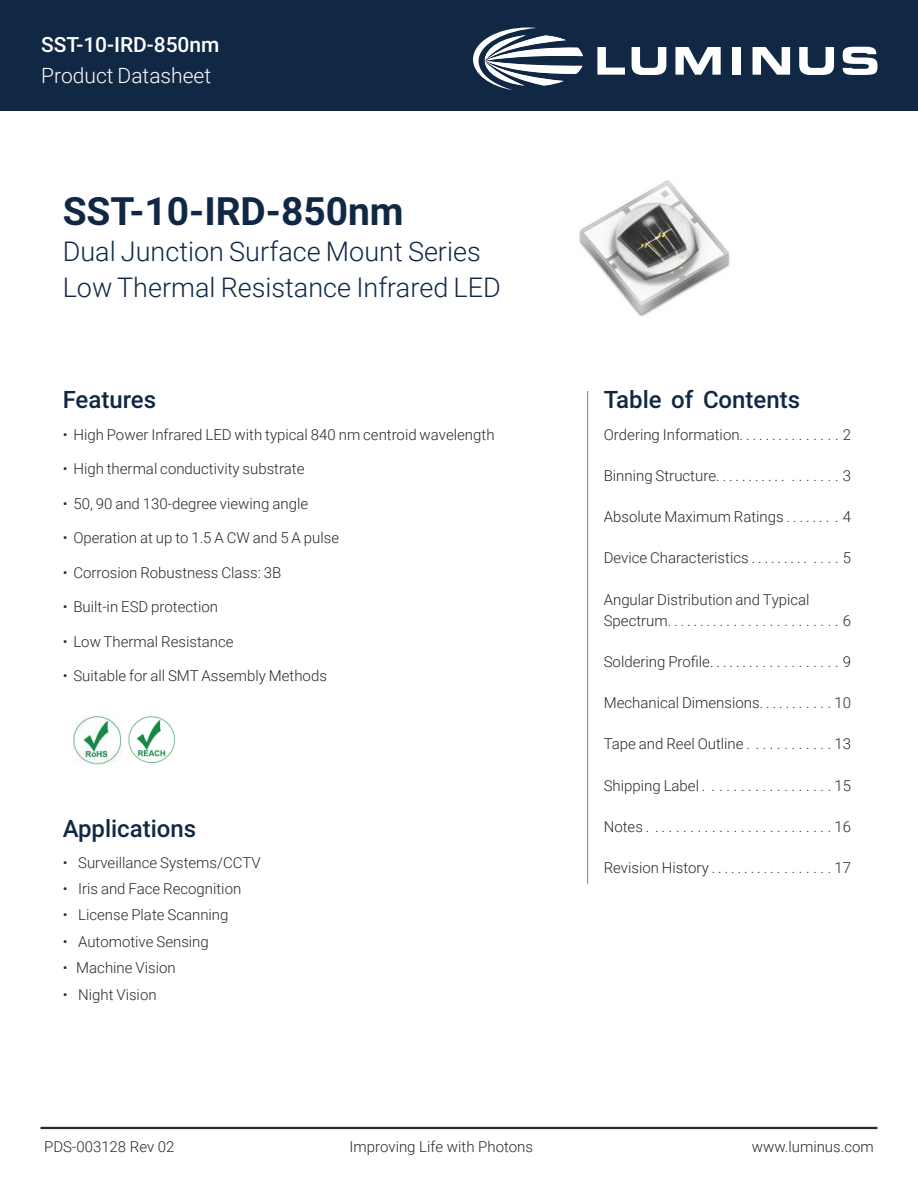
<style>
.page{position:relative;width:918px;height:1188px;background:#fff}
.page>*{position:absolute;margin:0;border:0;box-sizing:border-box;transform-origin:0 0}
.t1{font:700 39px "Roboto";color:#112845}
.t2{font:300 27px/36px "Roboto";color:#112845}
.t3{font:500 24px "Roboto";color:#112845}
.t4{font:500 21px "Roboto";color:#fff}
.t5{font:300 21px "Roboto";color:#fff}
.t6{font:300 15px/21px "Roboto";color:#2b2829}
</style>
<div class="page">
<hr style="left:41px;top:1127px;width:837px;height:2px;background:#2b2829">
<img style="left:579px;top:180px;width:151px;height:137px">
<div style="left:0;top:0;width:918px;height:110px;background:#112845"></div>
<svg style="left:473px;top:28px;width:110px;height:62px"></svg>
<svg style="left:597px;top:47px;width:28px;height:28px"></svg>
<svg style="left:632px;top:47px;width:34px;height:28px"></svg>
<svg style="left:675px;top:47px;width:46px;height:28px"></svg>
<div style="left:732px;top:47px;width:9px;height:28px;background:#fff"></div>
<svg style="left:753px;top:47px;width:37px;height:28px"></svg>
<svg style="left:799px;top:47px;width:35px;height:28px"></svg>
<svg style="left:843px;top:47px;width:35px;height:28px"></svg>
<img style="left:72px;top:715px;width:50px;height:49px">
<img style="left:128px;top:716px;width:48px;height:48px">
<hr style="left:587px;top:391px;width:1px;height:493px;background:#6189ac">
<h3 class="t4" style="left:41px;top:36px;width:180px">SST-10-IRD-850nm</h3>
<h3 class="t5" style="left:41px;top:66px;width:172px">Product Datasheet</h3>
<h1 class="t1" style="left:63px;top:188px;width:342px">SST-10-IRD-850nm</h1>
<h2 class="t2" style="left:63px;top:235px;width:440px">Dual Junction Surface Mount Series<br>Low Thermal Resistance Infrared LED</h2>
<h3 class="t3" style="left:63px;top:389px;width:95px">Features</h3>
<p class="t6" style="left:63px;top:425px;width:433px">• High Power Infrared LED with typical 840 nm centroid wavelength</p>
<p class="t6" style="left:63px;top:459px;width:243px">• High thermal conductivity substrate</p>
<p class="t6" style="left:63px;top:494px;width:247px">• 50, 90 and 130-degree viewing angle</p>
<p class="t6" style="left:63px;top:528px;width:278px">• Operation at up to 1.5 A CW and 5 A pulse</p>
<p class="t6" style="left:63px;top:563px;width:220px">• Corrosion Robustness Class: 3B</p>
<p class="t6" style="left:63px;top:597px;width:157px">• Built-in ESD protection</p>
<p class="t6" style="left:63px;top:632px;width:172px">• Low Thermal Resistance</p>
<p class="t6" style="left:63px;top:666px;width:266px">• Suitable for all SMT Assembly Methods</p>
<h3 class="t3" style="left:63px;top:818px;width:135px">Applications</h3>
<p class="t6" style="left:63px;top:853px;width:200px">• Surveillance Systems/CCTV</p>
<p class="t6" style="left:63px;top:879px;width:180px">• Iris and Face Recognition</p>
<p class="t6" style="left:63px;top:906px;width:167px">• License Plate Scanning</p>
<p class="t6" style="left:63px;top:932px;width:148px">• Automotive Sensing</p>
<p class="t6" style="left:63px;top:958px;width:115px">• Machine Vision</p>
<p class="t6" style="left:63px;top:985px;width:95px">• Night Vision</p>
<h3 class="t3" style="left:604px;top:389px;width:198px">Table of Contents</h3>
<p class="t6" style="left:604px;top:425px;width:249px">Ordering Information. . . . . . . . . . . . . . . 2</p>
<p class="t6" style="left:604px;top:466px;width:249px">Binning Structure. . . . . . . . . . . . . . . . . . 3</p>
<p class="t6" style="left:604px;top:507px;width:249px">Absolute Maximum Ratings . . . . . . . . 4</p>
<p class="t6" style="left:604px;top:549px;width:249px">Device Characteristics . . . . . . . . . . . . . 5</p>
<p class="t6" style="left:604px;top:590px;width:249px">Angular Distribution and Typical<br>Spectrum. . . . . . . . . ................6</p>
<p class="t6" style="left:604px;top:650px;width:249px">Soldering Pro昀椀le. . . . . . . . . . . . . . . . . . . 9</p>
<p class="t6" style="left:604px;top:693px;width:249px">Mechanical Dimensions. . . . . . . . . . . 10</p>
<p class="t6" style="left:604px;top:735px;width:249px">Tape and Reel Outline . . . . . . . . . . . . 13</p>
<p class="t6" style="left:604px;top:776px;width:249px">Shipping Label . . ................15</p>
<p class="t6" style="left:604px;top:817px;width:249px">Notes . . ........................16</p>
<p class="t6" style="left:604px;top:858px;width:249px">Revision History . . . . . . . . . . . . . . . . . . 17</p>
<p class="t6" style="left:44px;top:1138px;width:132px">PDS-003128 Rev 02</p>
<p class="t6" style="left:350px;top:1138px;width:185px">Improving Life with Photons</p>
<p class="t6" style="left:752px;top:1138px;width:124px">www.luminus.com</p>
</div>
